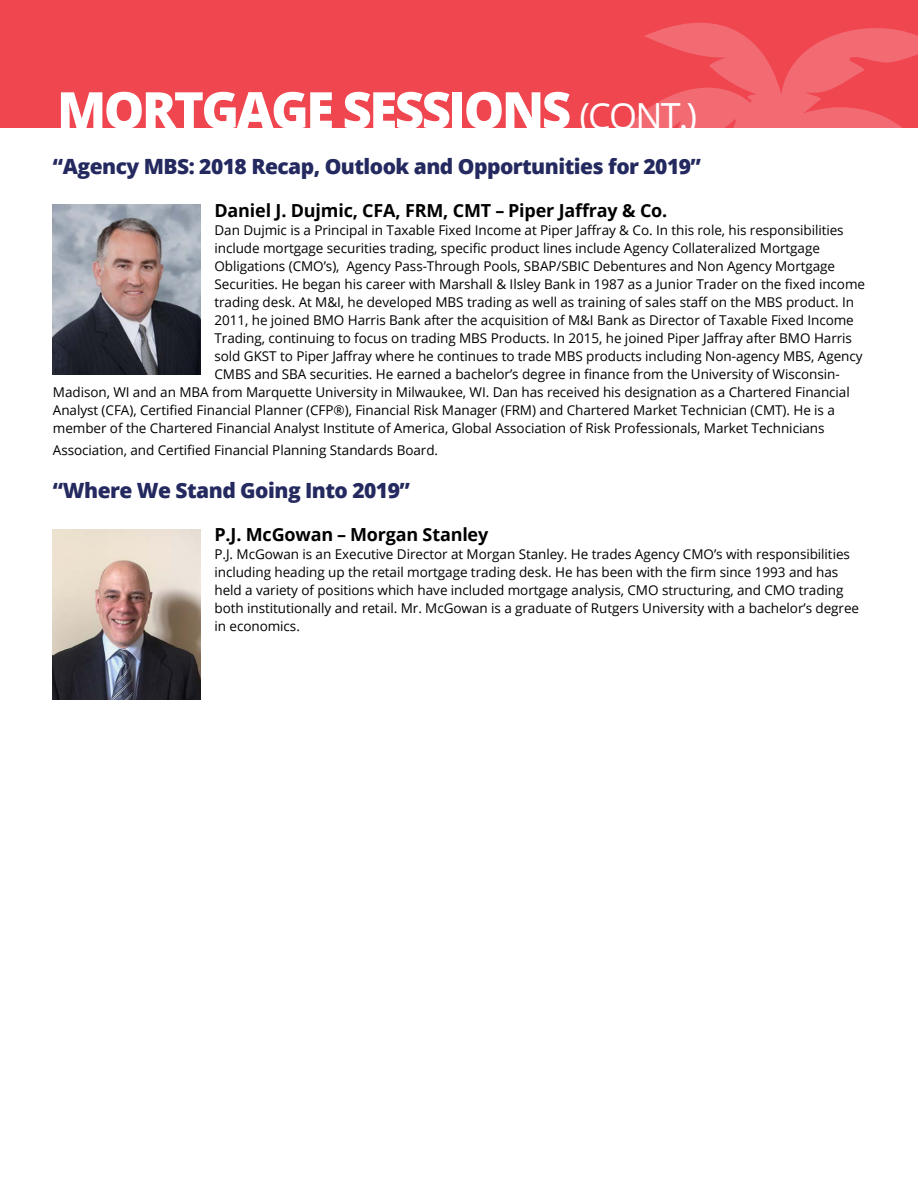
<style>
.page{position:relative;width:918px;height:1188px;background:#fff}
.page>*{position:absolute;margin:0;border:0;box-sizing:border-box;transform-origin:0 0}
.t1{font:800 51px "Open Sans";letter-spacing:-.05em;color:#fff}
.t2{font:800 21px "Open Sans";letter-spacing:-.025em;color:#24295f}
.t3{font:700 18px "Open Sans";letter-spacing:-.01em;color:#000}
.t4{font:13.5px/18px "Open Sans";letter-spacing:-.005em;color:#000}
.s1{font-weight:400;font-size:36px}
</style>
<div class="page">
<div style="left:0;top:0;width:918px;height:127px;background:#ef4650"></div>
<svg style="left:601px;top:23px;width:317px;height:105px"></svg>
<svg style="left:824px;top:104px;width:63px;height:24px"></svg>
<img style="left:52px;top:205px;width:149px;height:170px">
<img style="left:52px;top:529px;width:149px;height:170px">
<h1 class="t1" style="left:57px;top:71px;width:642px">MORTGAGE SESSIONS <span class="s1">(CONT.)</span></h1>
<h2 class="t2" style="left:53px;top:151px;width:650px">“Agency MBS: 2018 Recap, Outlook and Opportunities for 2019”</h2>
<h3 class="t3" style="left:214px;top:198px;width:454px">Daniel J. Dujmic, CFA, FRM, CMT – Piper Jaffray &amp; Co.</h3>
<p class="t4" style="left:214px;top:221px;width:631px">Dan Dujmic is a Principal in Taxable Fixed Income at Piper Jaffray &amp; Co. In this role, his responsibilities</p>
<p class="t4" style="left:214px;top:239px;width:607px">include mortgage securities trading, specific product lines include Agency Collateralized Mortgage</p>
<p class="t4" style="left:214px;top:257px;width:622px">Obligations (CMO’s), Agency Pass-Through Pools, SBAP/SBIC Debentures and Non Agency Mortgage</p>
<p class="t4" style="left:214px;top:275px;width:652px">Securities. He began his career with Marshall &amp; Ilsley Bank in 1987 as a Junior Trader on the fixed income</p>
<p class="t4" style="left:214px;top:293px;width:641px">trading desk. At M&amp;I, he developed MBS trading as well as training of sales staff on the MBS product. In</p>
<p class="t4" style="left:214px;top:311px;width:641px">2011, he joined BMO Harris Bank after the acquisition of M&amp;I Bank as Director of Taxable Fixed Income</p>
<p class="t4" style="left:214px;top:329px;width:639px">Trading, continuing to focus on trading MBS Products. In 2015, he joined Piper Jaffray after BMO Harris</p>
<p class="t4" style="left:214px;top:347px;width:650px">sold GKST to Piper Jaffray where he continues to trade MBS products including Non-agency MBS, Agency</p>
<p class="t4" style="left:214px;top:365px;width:627px">CMBS and SBA securities. He earned a bachelor’s degree in finance from the University of Wisconsin-</p>
<p class="t4" style="left:53px;top:383px;width:798px">Madison, WI and an MBA from Marquette University in Milwaukee, WI. Dan has received his designation as a Chartered Financial</p>
<p class="t4" style="left:53px;top:401px;width:784px">Analyst (CFA), Certified Financial Planner (CFP®), Financial Risk Manager (FRM) and Chartered Market Technician (CMT). He is a</p>
<p class="t4" style="left:53px;top:419px;width:773px">member of the Chartered Financial Analyst Institute of America, Global Association of Risk Professionals, Market Technicians</p>
<p class="t4" style="left:53px;top:441px;width:387px">Association, and Certified Financial Planning Standards Board.</p>
<h2 class="t2" style="left:53px;top:475px;width:359px">“Where We Stand Going Into 2019”</h2>
<h3 class="t3" style="left:214px;top:522px;width:275px">P.J. McGowan – Morgan Stanley</h3>
<p class="t4" style="left:214px;top:545px;width:646px">P.J. McGowan is an Executive Director at Morgan Stanley. He trades Agency CMO’s with responsibilities including heading up the retail mortgage trading desk. He has been with the firm since 1993 and has held a variety of positions which have included mortgage analysis, CMO structuring, and CMO trading both institutionally and retail. Mr. McGowan is a graduate of Rutgers University with a bachelor’s degree in economics.</p>
</div>
